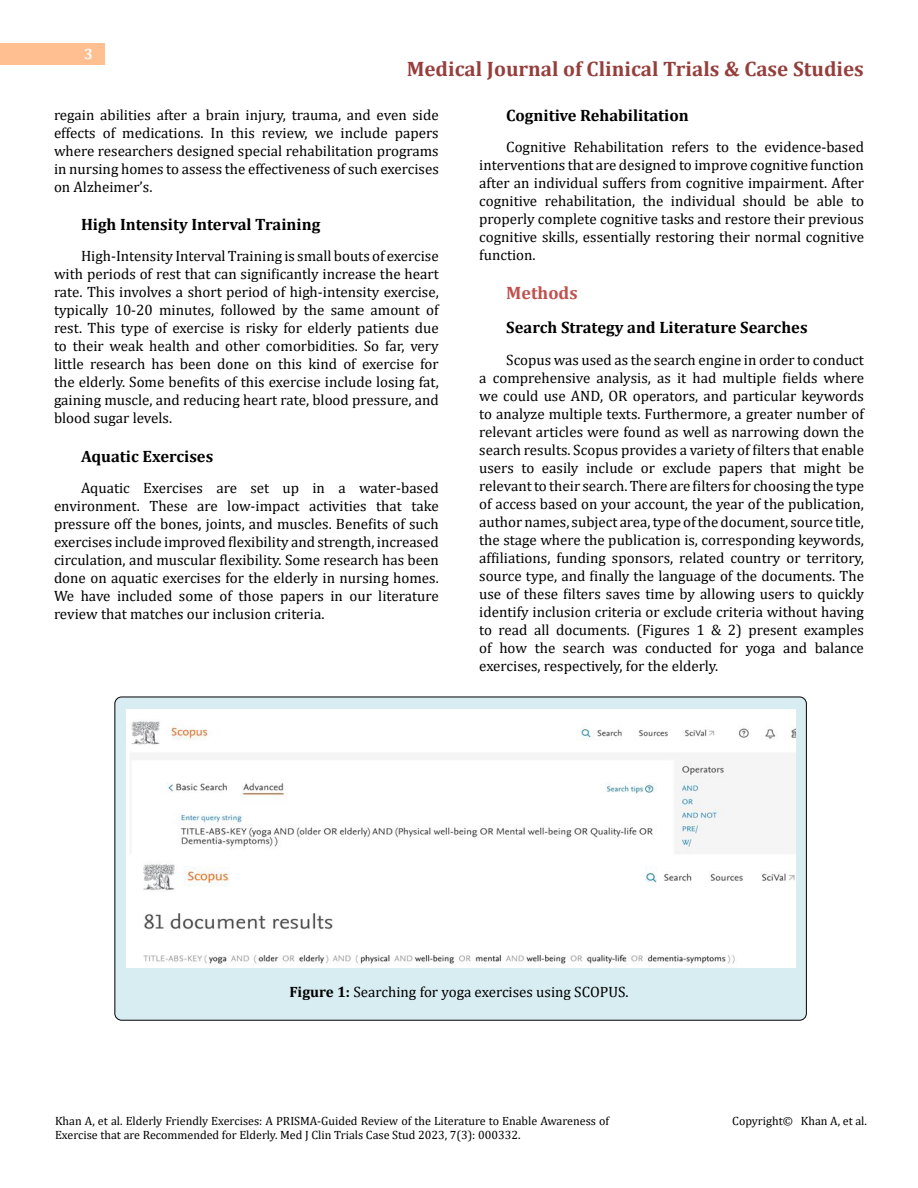
<style>
.page{position:relative;width:918px;height:1188px;background:#fff}
.page>*{position:absolute;margin:0;border:0;box-sizing:border-box;transform-origin:0 0}
.t1{font:700 21px "Cambria";color:#953f3c}
.t2{font:700 18px "Cambria";color:#c0504d}
.t3{font:700 16.5px "Cambria";color:#000}
.t4{font:15px/18px "Cambria";color:#000;text-align:justify}
.t5{font:700 15px "Cambria";color:#fff}
.t6{font:12px/14.4px "Cambria";color:#000}
.s1{font-weight:700}
</style>
<div class="page">
<div style="left:0;top:43px;width:105px;height:21px;background:#ffbf91"></div>
<div style="left:115px;top:697px;width:691px;height:323px;background:#d8edf2;border-radius:7px"></div>
<img style="left:126px;top:709px;width:669px;height:259px">
<p class="t5" style="left:84px;top:44px;width:10px">3</p>
<h1 class="t1" style="left:407px;top:54px;width:459px">Medical Journal of Clinical Trials &amp; Case Studies</h1>
<p class="t4" style="left:54px;top:105px;width:386px">regain abilities after a brain injury, trauma, and even side effects of medications. In this review, we include papers where researchers designed special rehabilitation programs in nursing homes to assess the effectiveness of such exercises on Alzheimer’s.</p>
<p class="t3" style="left:81px;top:213px;width:241px">High Intensity Interval Training</p>
<p class="t4" style="left:54px;top:247px;width:386px;text-indent:27px">High-Intensity Interval Training is small bouts of exercise with periods of rest that can significantly increase the heart rate. This involves a short period of high-intensity exercise, typically 10-20 minutes, followed by the same amount of rest. This type of exercise is risky for elderly patients due to their weak health and other comorbidities. So far, very little research has been done on this kind of exercise for the elderly. Some benefits of this exercise include losing fat, gaining muscle, and reducing heart rate, blood pressure, and blood sugar levels.</p>
<p class="t3" style="left:81px;top:444px;width:134px">Aquatic Exercises</p>
<p class="t4" style="left:54px;top:479px;width:386px;text-indent:27px">Aquatic Exercises are set up in a water-based environment. These are low-impact activities that take pressure off the bones, joints, and muscles. Benefits of such exercises include improved flexibility and strength, increased circulation, and muscular flexibility. Some research has been done on aquatic exercises for the elderly in nursing homes.<br>We have included some of those papers in our literature review that matches our inclusion criteria.</p>
<p class="t3" style="left:506px;top:104px;width:184px">Cognitive Rehabilitation</p>
<p class="t4" style="left:479px;top:138px;width:386px;text-indent:27px">Cognitive Rehabilitation refers to the evidence-based interventions that are designed to improve cognitive function after an individual suffers from cognitive impairment. After cognitive rehabilitation, the individual should be able to properly complete cognitive tasks and restore their previous cognitive skills, essentially restoring their normal cognitive function.</p>
<p class="t2" style="left:506px;top:280px;width:73px">Methods</p>
<p class="t3" style="left:506px;top:316px;width:303px">Search Strategy and Literature Searches</p>
<p class="t4" style="left:479px;top:350px;width:386px;text-indent:27px">Scopus was used as the search engine in order to conduct a comprehensive analysis, as it had multiple fields where we could use AND, OR operators, and particular keywords to analyze multiple texts. Furthermore, a greater number of relevant articles were found as well as narrowing down the search results. Scopus provides a variety of filters that enable users to easily include or exclude papers that might be relevant to their search. There are filters for choosing the type of access based on your account, the year of the publication, author names, subject area, type of the document, source title, the stage where the publication is, corresponding keywords, affiliations, funding sponsors, related country or territory, source type, and finally the language of the documents. The use of these filters saves time by allowing users to quickly identify inclusion criteria or exclude criteria without having to read all documents. (Figures 1 &amp; 2) present examples of how the search was conducted for yoga and balance exercises, respectively, for the elderly.</p>
<p class="t4" style="left:289px;top:983px;width:341px"><span class="s1">Figure 1:</span> Searching for yoga exercises using SCOPUS.</p>
<p class="t6" style="left:55px;top:1114px;width:556px">Khan A, et al. Elderly Friendly Exercises: A PRISMA-Guided Review of the Literature to Enable Awareness of<br>Exercise that are Recommended for Elderly. Med J Clin Trials Case Stud 2023, 7(3): 000332.</p>
<p class="t6" style="left:732px;top:1114px;width:136px">Copyright© Khan A, et al.</p>
</div>
